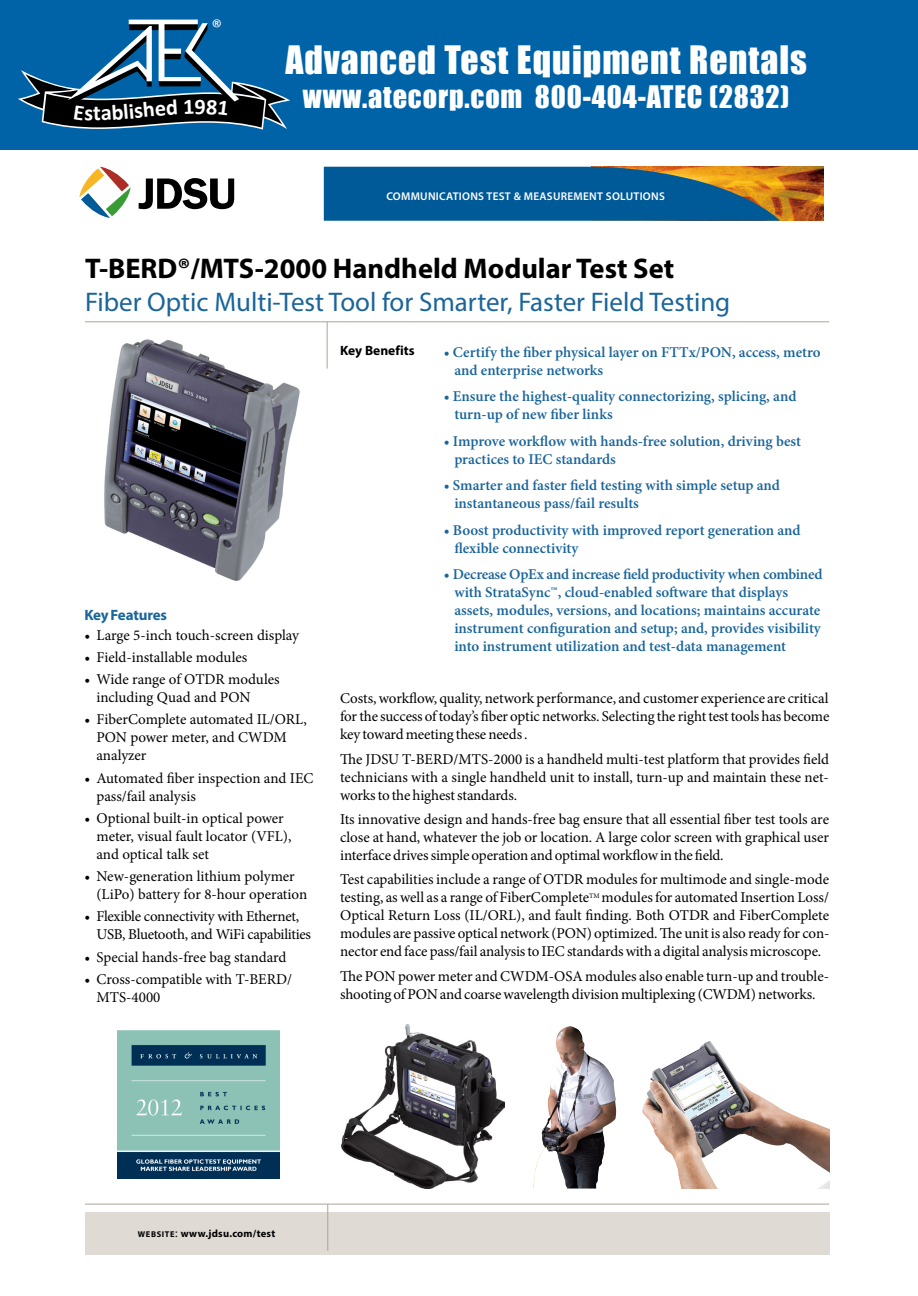
<style>
.page{position:relative;width:918px;height:1296px;background:#fff}
.page>*{position:absolute;margin:0;border:0;box-sizing:border-box;transform-origin:0 0}
.t1{font:36px "Impact";letter-spacing:.03em;color:#fff}
.t2{font:700 28.5px "Myriad Pro";color:#000}
.t3{font:28.5px "Impact";letter-spacing:.03em;color:#fff}
.t4{font:27px "Myriad Pro";color:#1a659a}
.t5{font:700 22.2px "Calibri";color:#fff}
.t6{font:21.3px "Calibri";color:#fff}
.t7{font:15px/18px "Minion Pro";letter-spacing:-.01em;color:#000}
.t8{font:600 15px/18px "Minion Pro";color:#1a659a}
.t9{font:700 15px "Myriad Pro";letter-spacing:-.015em;color:#1a659a}
.t10{font:700 13.5px "Myriad Pro";color:#000}
.t11{font:600 11.25px "Myriad Pro";letter-spacing:.025em;color:#fff}
.t12{font:700 10.5px "Myriad Pro";letter-spacing:.025em;color:#000}
.s1{font-size:8.4px}
.s2{font-weight:400;font-size:12px}
</style>
<div class="page">
<img style="left:780px;top:167px;width:43px;height:54px">
<svg style="left:324px;top:167px;width:456px;height:54px;background:#1b6189"></svg>
<svg style="left:79px;top:167px;width:52px;height:51px"></svg>
<svg style="left:139px;top:178px;width:95px;height:31px"></svg>
<hr style="left:85px;top:321px;width:744px;height:1px;background:#afa393">
<hr style="left:327px;top:322px;width:1px;height:47px;background:#afa393">
<div style="left:85px;top:1212px;width:744px;height:43px;background:#dfdad4"></div>
<hr style="left:85px;top:1204px;width:744px;height:1px;background:#afa393">
<hr style="left:327px;top:1204px;width:1px;height:47px;background:#afa393">
<img style="left:104px;top:339px;width:196px;height:242px">
<img style="left:533px;top:1026px;width:83px;height:163px">
<img style="left:341px;top:1025px;width:164px;height:164px">
<img style="left:643px;top:1041px;width:186px;height:148px">
<img style="left:117px;top:1030px;width:162px;height:148px">
<div style="left:0;top:0;width:918px;height:150px;background:#0063a7"></div>
<svg style="left:18px;top:20px;width:272px;height:110px"></svg>
<h3 class="t6" style="left:211px;top:14px;width:12px">®</h3>
<h3 class="t5" style="left:93px;top:99px;width:9px">t</h3>
<h3 class="t5" style="left:122px;top:98px;width:44px;rotate:-5deg">lishe</h3>
<h3 class="t5" style="left:195px;top:92px;width:13px">9</h3>
<h1 class="t1" style="left:285px;top:32px;width:523px">Advanced Test Equipment Rentals</h1>
<h2 class="t3" style="left:303px;top:75px;width:488px">www.atecorp.com 800-404-ATEC (2832)</h2>
<p class="t11" style="left:386px;top:189px;width:280px">COMMUNICATIONS TEST &amp; MEASUREMENT SOLUTIONS</p>
<h2 class="t2" style="left:85px;top:250px;width:591px">T-BERD®/MTS-2000 Handheld Modular Test Set</h2>
<h3 class="t4" style="left:85px;top:286px;width:647px">Fiber Optic Multi-Test Tool for Smarter, Faster Field Testing</h3>
<p class="t9" style="left:84px;top:605px;width:84px">Key Features</p>
<p class="t7" style="left:84px;top:626px;width:216px">• Large 5-inch touch-screen display</p>
<p class="t7" style="left:84px;top:648px;width:164px">• Field-installable modules</p>
<p class="t7" style="left:96px;top:670px;width:185px;text-indent:-12px">• Wide range of OTDR modules including Quad and PON</p>
<p class="t7" style="left:96px;top:711px;width:212px;text-indent:-12px">• FiberComplete automated IL/ORL,<br>PON power meter, and CWDM analyzer</p>
<p class="t7" style="left:96px;top:769px;width:219px;text-indent:-12px">• Automated fiber inspection and IEC pass/fail analysis</p>
<p class="t7" style="left:96px;top:809px;width:197px;text-indent:-12px">• Optional built-in optical power meter, visual fault locator (VFL), and optical talk set</p>
<p class="t7" style="left:96px;top:867px;width:212px;text-indent:-12px">• New-generation lithium polymer (LiPo) battery for 8-hour operation</p>
<p class="t7" style="left:96px;top:908px;width:216px;text-indent:-12px">• Flexible connectivity with Ethernet,<br>USB, Bluetooth, and WiFi capabilities</p>
<p class="t7" style="left:84px;top:948px;width:204px">• Special hands-free bag standard</p>
<p class="t7" style="left:96px;top:970px;width:197px;text-indent:-12px">• Cross-compatible with T-BERD/<br>MTS-4000</p>
<p class="t10" style="left:340px;top:341px;width:76px">Key Benefits</p>
<p class="t8" style="left:454px;top:343px;width:368px;text-indent:-11px">• Certify the fiber physical layer on FTTx/PON, access, metro and enterprise networks</p>
<p class="t8" style="left:454px;top:387px;width:344px;text-indent:-11px">• Ensure the highest-quality connectorizing, splicing, and turn-up of new fiber links</p>
<p class="t8" style="left:454px;top:432px;width:348px;text-indent:-11px">• Improve workflow with hands-free solution, driving best practices to IEC standards</p>
<p class="t8" style="left:454px;top:476px;width:327px;text-indent:-11px">• Smarter and faster field testing with simple setup and instantaneous pass/fail results</p>
<p class="t8" style="left:454px;top:521px;width:348px;text-indent:-11px">• Boost productivity with improved report generation and flexible connectivity</p>
<p class="t8" style="left:454px;top:565px;width:370px;text-indent:-11px">• Decrease OpEx and increase field productivity when combined with StrataSync™, cloud-enabled software that displays assets, modules, versions, and locations; maintains accurate instrument configuration and setup; and, provides visibility into instrument utilization and test-data management</p>
<p class="t7" style="left:340px;top:689px;width:491px;text-align:justify">Costs, workflow, quality, network performance, and customer experience are critical for the success of today’s fiber optic networks. Selecting the right test tools has become key toward meeting these needs .</p>
<p class="t7" style="left:340px;top:750px;width:490px;text-align:justify">The JDSU T-BERD/MTS-2000 is a handheld multi-test platform that provides field technicians with a single handheld unit to install, turn-up and maintain these net&shy;works to the highest standards.</p>
<p class="t7" style="left:340px;top:810px;width:490px;text-align:justify">Its innovative design and hands-free bag ensure that all essential fiber test tools are close at hand, whatever the job or location. A large color screen with graphical user interface drives simple operation and optimal workflow in the field.</p>
<p class="t7" style="left:340px;top:871px;width:491px;text-align:justify">Test capabilities include a range of OTDR modules for multimode and single-mode testing, as well as a range of FiberComplete<sup>TM</sup> modules for automated Insertion Loss/ Optical Return Loss (IL/ORL), and fault finding. Both OTDR and FiberComplete modules are passive optical network (PON) optimized. The unit is also ready for con&shy;nector end face pass/fail analysis to IEC standards with a digital analysis microscope.</p>
<p class="t7" style="left:340px;top:967px;width:490px">The PON power meter and CWDM-OSA modules also enable turn-up and trouble&shy;shooting of PON and coarse wavelength division multiplexing (CWDM) networks.</p>
<p class="t12" style="left:138px;top:1226px;width:139px"><span class="s1">WEBSITE</span><span class="s2">:</span> www.jdsu.com/test</p>
</div>
